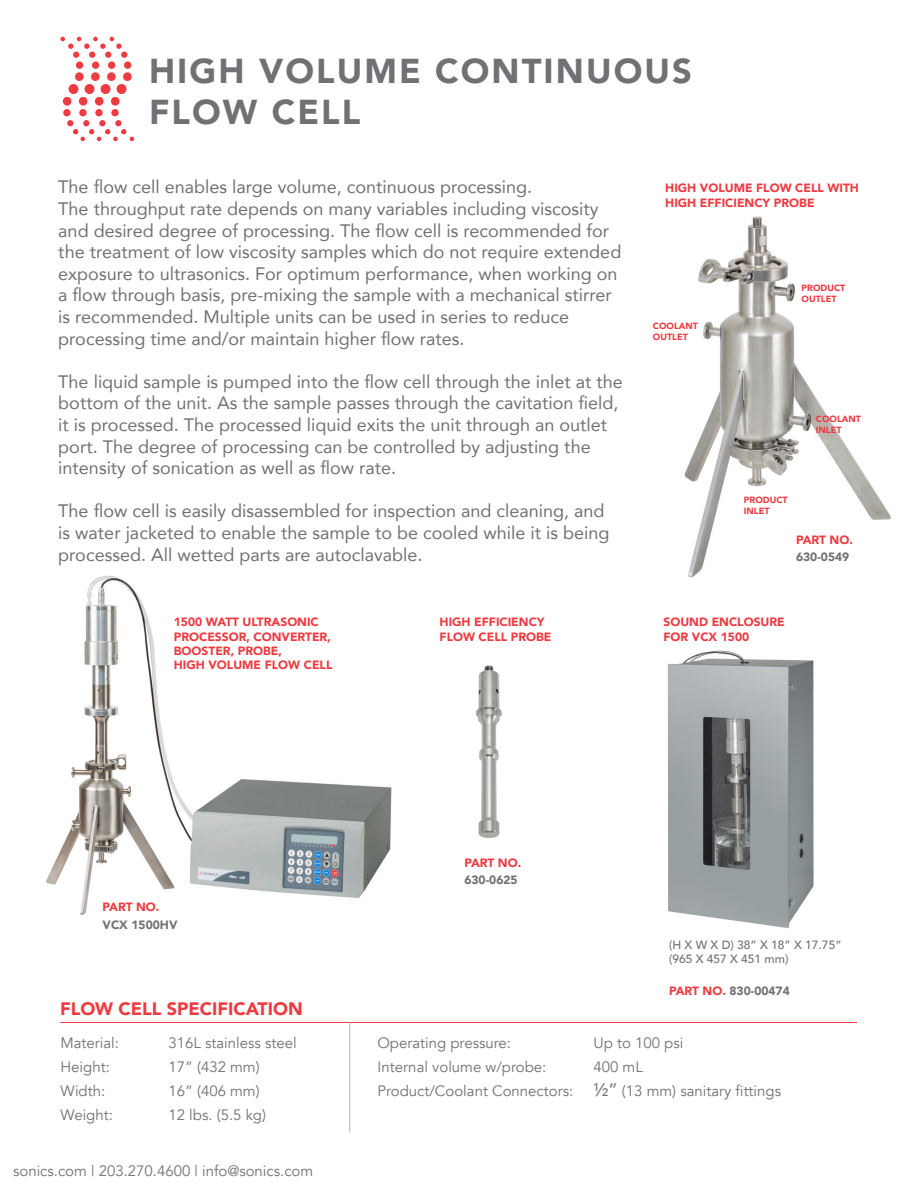
<style>
.page{position:relative;width:918px;height:1188px;background:#fff}
.page>*{position:absolute;margin:0;border:0;box-sizing:border-box;transform-origin:0 0}
.t1{font:900 34.5px/41.4px "Avenir";letter-spacing:.06em;color:#717074}
.t2{font:18px/21.6px "Avenir";color:#717074}
.t3{font:900 18px "Avenir";color:#ee3a41}
.t4{font:15px "Avenir";color:#717074}
.t5{font:900 12px/14.4px "Avenir";color:#ee3a41}
.t6{font:900 12px/17.4px "Avenir";color:#717074}
.t7{font:500 12px/14.4px "Avenir";color:#717074}
.t8{font:900 9px/11.4px "Avenir";color:#ee3a41}
.s1{color:#ee3a41}
.s2{font-size:18px}
</style>
<div class="page">
<img style="left:667px;top:650px;width:147px;height:278px">
<img style="left:684px;top:216px;width:207px;height:362px">
<img style="left:46px;top:575px;width:346px;height:340px">
<div style="left:107px;top:72px;width:9px;height:9px;background:#ee3a41;border-radius:4px"></div>
<div style="left:108px;top:61px;width:8px;height:8px;background:#ee3a41;border-radius:50%"></div>
<div style="left:105px;top:51px;width:7px;height:7px;background:#ee3a41;border-radius:50%"></div>
<svg style="left:100px;top:84px;width:11px;height:10px"></svg>
<div style="left:95px;top:97px;width:9px;height:9px;background:#ee3a41;border-radius:4px"></div>
<div style="left:95px;top:109px;width:8px;height:8px;background:#ee3a41;border-radius:50%"></div>
<div style="left:99px;top:120px;width:7px;height:7px;background:#ee3a41;border-radius:50%"></div>
<div style="left:123px;top:72px;width:9px;height:9px;background:#ee3a41;border-radius:4px"></div>
<div style="left:124px;top:61px;width:8px;height:8px;background:#ee3a41;border-radius:50%"></div>
<div style="left:121px;top:51px;width:7px;height:7px;background:#ee3a41;border-radius:50%"></div>
<svg style="left:116px;top:84px;width:11px;height:10px"></svg>
<div style="left:111px;top:97px;width:9px;height:9px;background:#ee3a41;border-radius:4px"></div>
<div style="left:111px;top:109px;width:8px;height:8px;background:#ee3a41;border-radius:50%"></div>
<div style="left:115px;top:120px;width:7px;height:7px;background:#ee3a41;border-radius:50%"></div>
<div style="left:75px;top:72px;width:9px;height:9px;background:#ee3a41;border-radius:4px"></div>
<div style="left:76px;top:61px;width:8px;height:8px;background:#ee3a41;border-radius:50%"></div>
<div style="left:73px;top:51px;width:7px;height:7px;background:#ee3a41;border-radius:50%"></div>
<svg style="left:68px;top:84px;width:11px;height:10px"></svg>
<div style="left:63px;top:97px;width:9px;height:9px;background:#ee3a41;border-radius:4px"></div>
<div style="left:63px;top:109px;width:8px;height:8px;background:#ee3a41;border-radius:50%"></div>
<div style="left:67px;top:120px;width:7px;height:7px;background:#ee3a41;border-radius:50%"></div>
<div style="left:91px;top:72px;width:9px;height:9px;background:#ee3a41;border-radius:4px"></div>
<div style="left:92px;top:61px;width:8px;height:8px;background:#ee3a41;border-radius:50%"></div>
<div style="left:89px;top:51px;width:7px;height:7px;background:#ee3a41;border-radius:50%"></div>
<svg style="left:60px;top:37px;width:62px;height:12px"></svg>
<svg style="left:84px;top:84px;width:11px;height:10px"></svg>
<div style="left:79px;top:97px;width:9px;height:9px;background:#ee3a41;border-radius:4px"></div>
<div style="left:79px;top:109px;width:8px;height:8px;background:#ee3a41;border-radius:50%"></div>
<div style="left:83px;top:120px;width:7px;height:7px;background:#ee3a41;border-radius:50%"></div>
<svg style="left:73px;top:129px;width:61px;height:12px"></svg>
<img style="left:475px;top:665px;width:27px;height:173px">
<hr style="left:60px;top:1022px;width:797px;height:1px;background:#ee3a41">
<hr style="left:349px;top:1022px;width:1px;height:110px;background:#b4b3b7">
<p class="t1" style="left:149px;top:49px;width:544px">HIGH VOLUME CONTINUOUS<br>FLOW CELL</p>
<p class="t2" style="left:58px;top:176px;width:565px">The flow cell enables large volume, continuous processing.<br>The throughput rate depends on many variables including viscosity and desired degree of processing. The flow cell is recommended for the treatment of low viscosity samples which do not require extended exposure to ultrasonics. For optimum performance, when working on a flow through basis, pre-mixing the sample with a mechanical stirrer is recommended. Multiple units can be used in series to reduce processing time and/or maintain higher flow rates.</p>
<p class="t2" style="left:58px;top:370px;width:566px">The liquid sample is pumped into the flow cell through the inlet at the bottom of the unit. As the sample passes through the cavitation field, it is processed. The processed liquid exits the unit through an outlet port. The degree of processing can be controlled by adjusting the intensity of sonication as well as flow rate.</p>
<p class="t2" style="left:58px;top:500px;width:553px">The flow cell is easily disassembled for inspection and cleaning, and is water jacketed to enable the sample to be cooled while it is being processed. All wetted parts are autoclavable.</p>
<p class="t5" style="left:174px;top:614px;width:160px">1500 WATT ULTRASONIC<br>PROCESSOR, CONVERTER,<br>BOOSTER, PROBE,<br>HIGH VOLUME FLOW CELL</p>
<p class="t5" style="left:440px;top:614px;width:113px">HIGH EFFICIENCY<br>FLOW CELL PROBE</p>
<p class="t5" style="left:665px;top:181px;width:195px">HIGH VOLUME FLOW CELL WITH<br>HIGH EFFICIENCY PROBE</p>
<p class="t8" style="left:653px;top:320px;width:47px">COOLANT<br>OUTLET</p>
<p class="t8" style="left:802px;top:282px;width:45px">PRODUCT<br>OUTLET</p>
<p class="t8" style="left:816px;top:413px;width:47px">COOLANT<br>INLET</p>
<p class="t8" style="left:744px;top:494px;width:45px">PRODUCT<br>INLET</p>
<p class="t6" style="left:796px;top:530px;width:58px"><span class="s1">PART NO.<br></span>630-0549</p>
<p class="t5" style="left:663px;top:614px;width:123px">SOUND ENCLOSURE<br>FOR VCX 1500</p>
<p class="t6" style="left:103px;top:898px;width:76px"><span class="s1">PART NO.<br></span>VCX 1500HV</p>
<p class="t6" style="left:464px;top:854px;width:58px"><span class="s1">PART NO.<br></span>630-0625</p>
<p class="t7" style="left:669px;top:937px;width:174px">(H X W X D) 38” X 18” X 17.75” (965 X 457 X 451 mm)</p>
<p class="t6" style="left:669px;top:982px;width:122px"><span class="s1">PART NO.</span> 830-00474</p>
<p class="t3" style="left:60px;top:994px;width:244px">FLOW CELL SPECIFICATION</p>
<p class="t4" style="left:60px;top:1034px;width:60px">Material:</p>
<p class="t4" style="left:168px;top:1034px;width:130px">316L stainless steel</p>
<p class="t4" style="left:60px;top:1058px;width:51px">Height:</p>
<p class="t4" style="left:168px;top:1058px;width:93px">17” (432 mm)</p>
<p class="t4" style="left:60px;top:1082px;width:46px">Width:</p>
<p class="t4" style="left:168px;top:1082px;width:93px">16” (406 mm)</p>
<p class="t4" style="left:60px;top:1106px;width:54px">Weight:</p>
<p class="t4" style="left:168px;top:1106px;width:99px">12 lbs. (5.5 kg)</p>
<p class="t4" style="left:13px;top:1162px;width:302px">sonics.com | 203.270.4600 | info@sonics.com</p>
<p class="t4" style="left:377px;top:1034px;width:135px">Operating pressure:</p>
<p class="t4" style="left:593px;top:1034px;width:92px">Up to 100 psi</p>
<p class="t4" style="left:377px;top:1058px;width:170px">Internal volume w/probe:</p>
<p class="t4" style="left:593px;top:1058px;width:51px">400 mL</p>
<p class="t4" style="left:377px;top:1082px;width:405px">Product/Coolant Connectors: <span class="s2">½”</span> (13 mm) sanitary fittings</p>
</div>
